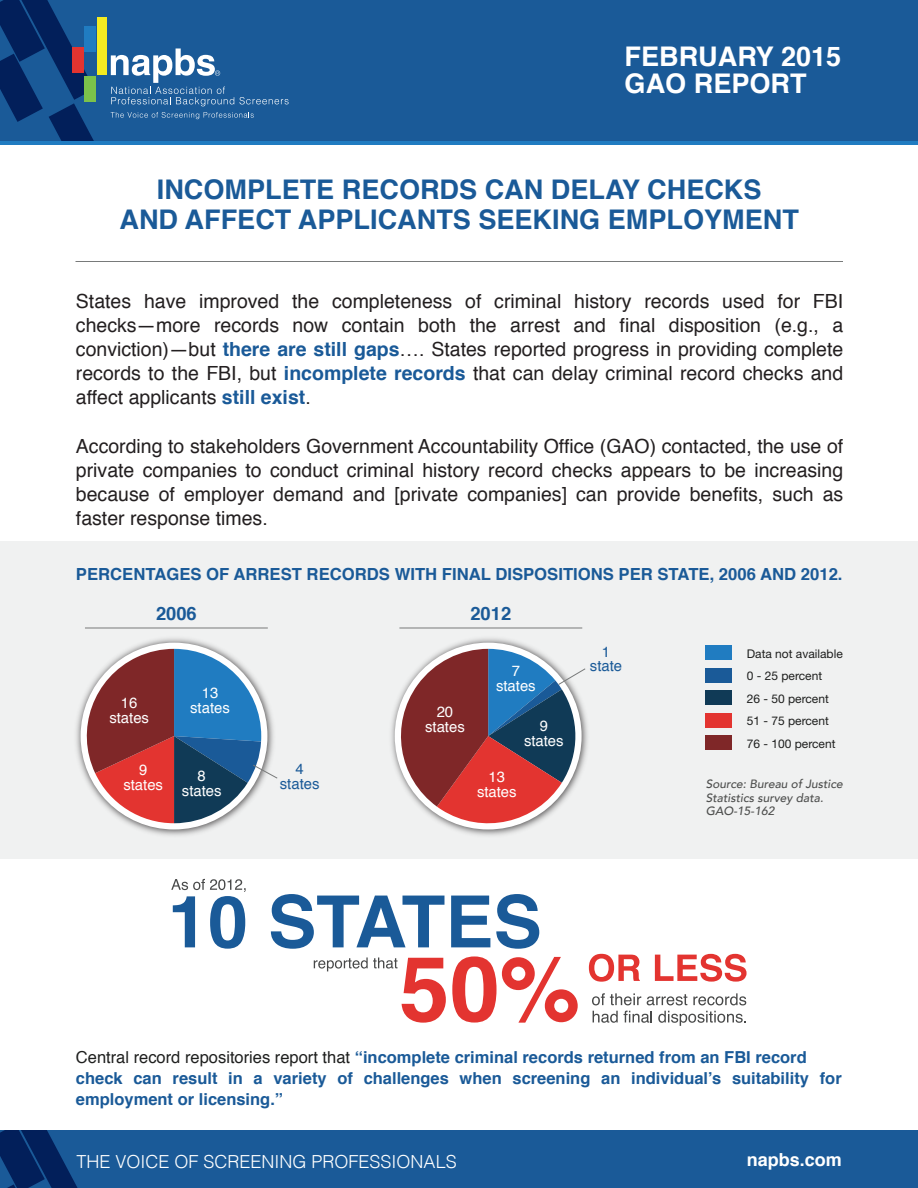
<style>
.page{position:relative;width:918px;height:1188px;background:#fff}
.page>*{position:absolute;margin:0;border:0;box-sizing:border-box;transform-origin:0 0}
.t1{font:700 27px/30px "Helvetica";color:#1a5a98;text-align:center}
.t2{font:700 27px/27px "Helvetica";color:#fff}
.t3{font:19.5px/24px "Helvetica";color:#231f20;text-align:justify}
.t4{font:700 18.3px "Helvetica";color:#1a5a98}
.t5{font:300 18px "Helvetica";color:#fff}
.t6{font:700 18px "Helvetica";color:#fff}
.t7{font:700 16.65px "Helvetica";color:#1a5a98}
.t8{font:700 16.5px/21px "Helvetica";color:#1a5a98}
.t9{font:14.85px/14.9px "Helvetica";color:#fff;text-align:center}
.t10{font:14.85px/14.9px "Helvetica";color:#1a5a98;text-align:center}
.t11{font:12px/22.5px "Helvetica Neue LT Std";color:#1e1f1e}
.t12{font:italic 500 12px/13.5px "Avenir";color:#4e4f4e}
.s1{font-weight:700;color:#1a5a98}
.s2{font-weight:400;color:#1e1f1e}
</style>
<div class="page">
<div style="left:0;top:541px;width:918px;height:317px;background:#f0f1f1"></div>
<div style="left:0;top:1131px;width:918px;height:57px;background:#1a5a98"></div>
<svg style="left:0;top:1131px;width:78px;height:57px"></svg>
<div style="left:0;top:0;width:918px;height:142px;background:#1a5a98"></div>
<svg style="left:0;top:0;width:105px;height:141px"></svg>
<hr style="left:0;top:141px;width:918px;height:4px;background:#207cc1">
<svg style="left:240px;top:97px;width:49px;height:7px"></svg>
<svg style="left:111px;top:48px;width:123px;height:58px"></svg>
<svg style="left:111px;top:112px;width:143px;height:7px"></svg>
<div style="left:97px;top:18px;width:9px;height:57px;background:#f4eb21"></div>
<div style="left:85px;top:26px;width:11px;height:25px;background:#207cc1"></div>
<div style="left:85px;top:76px;width:11px;height:25px;background:#7bc24b"></div>
<div style="left:72px;top:47px;width:12px;height:25px;background:#e33430"></div>
<hr style="left:76px;top:261px;width:767px;height:1px;background:#787a7a">
<img style="left:127px;top:638px;width:96px;height:198px">
<img style="left:445px;top:638px;width:143px;height:198px">
<div style="left:706px;top:646px;width:26px;height:14px;background:#207cc1"></div>
<div style="left:706px;top:668px;width:26px;height:14px;background:#1a5a98"></div>
<div style="left:706px;top:691px;width:26px;height:14px;background:#103a56"></div>
<div style="left:706px;top:713px;width:26px;height:15px;background:#e33430"></div>
<div style="left:706px;top:736px;width:26px;height:14px;background:#7f2728"></div>
<svg style="left:391px;top:649px;width:195px;height:186px"></svg>
<svg style="left:76px;top:649px;width:202px;height:174px"></svg>
<hr style="left:85px;top:628px;width:183px;height:1px;background:#787a7a">
<hr style="left:399px;top:628px;width:183px;height:1px;background:#787a7a">
<svg style="left:314px;top:957px;width:132px;height:66px"></svg>
<svg style="left:452px;top:956px;width:126px;height:67px"></svg>
<svg style="left:592px;top:993px;width:49px;height:12px"></svg>
<svg style="left:647px;top:994px;width:40px;height:11px"></svg>
<svg style="left:693px;top:993px;width:53px;height:12px"></svg>
<svg style="left:593px;top:1011px;width:25px;height:12px"></svg>
<svg style="left:624px;top:1011px;width:28px;height:12px"></svg>
<svg style="left:658px;top:1011px;width:88px;height:15px"></svg>
<svg style="left:589px;top:954px;width:51px;height:28px"></svg>
<svg style="left:655px;top:954px;width:92px;height:28px"></svg>
<svg style="left:171px;top:879px;width:75px;height:70px"></svg>
<svg style="left:271px;top:894px;width:173px;height:55px"></svg>
<svg style="left:451px;top:896px;width:39px;height:51px"></svg>
<svg style="left:496px;top:894px;width:43px;height:55px"></svg>
<h1 class="t2" style="left:625px;top:43px;width:218px">FEBRUARY 2015<br>GAO REPORT</h1>
<h1 class="t1" style="left:119px;top:174px;width:681px">INCOMPLETE RECORDS CAN DELAY CHECKS<br>AND AFFECT APPLICANTS SEEKING EMPLOYMENT</h1>
<p class="t3" style="left:76px;top:290px;width:769px">States have improved the completeness of criminal history records used for FBI checks—more records now contain both the arrest and final disposition (e.g., a conviction)—but <span class="s1">there are still gaps</span>…. States reported progress in providing complete records to the FBI, but <span class="s1">incomplete records</span> that can delay criminal record checks and affect applicants <span class="s1">still exist</span>.</p>
<p class="t3" style="left:76px;top:434px;width:769px">According to stakeholders Government Accountability Office (GAO) contacted, the use of private companies to conduct criminal history record checks appears to be increasing because of employer demand and [private companies] can provide benefits, such as faster response times.</p>
<p class="t7" style="left:76px;top:561px;width:768px">PERCENTAGES OF ARREST RECORDS WITH FINAL DISPOSITIONS PER STATE, 2006 AND 2012.</p>
<p class="t4" style="left:156px;top:598px;width:42px">2006</p>
<p class="t4" style="left:470px;top:598px;width:42px">2012</p>
<p class="t9" style="left:109px;top:696px;width:41px">16 states</p>
<p class="t9" style="left:190px;top:686px;width:41px">13 states</p>
<p class="t9" style="left:123px;top:763px;width:41px">9 states</p>
<p class="t9" style="left:182px;top:769px;width:41px">8 states</p>
<p class="t10" style="left:280px;top:762px;width:41px">4 states</p>
<p class="t9" style="left:425px;top:705px;width:41px">20 states</p>
<p class="t9" style="left:496px;top:663px;width:41px">7 states</p>
<p class="t9" style="left:524px;top:719px;width:41px">9 states</p>
<p class="t9" style="left:477px;top:770px;width:41px">13 states</p>
<p class="t10" style="left:590px;top:644px;width:34px">1 state</p>
<p class="t11" style="left:747px;top:642px;width:98px">Data not available</p>
<p class="t11" style="left:747px;top:665px;width:90px">0 - 25 percent<br>26 - 50 percent<br>51 - 75 percent<br>76 - 100 percent</p>
<p class="t12" style="left:706px;top:778px;width:139px">Source: Bureau of Justice<br>Statistics survey data.<br>GAO-15-162</p>
<p class="t8" style="left:76px;top:1047px;width:767px"><span class="s2">Central record repositories report that</span> “incomplete criminal records returned from an FBI record check can result in a variety of challenges when screening an individual’s suitability for employment or licensing.”</p>
<p class="t5" style="left:77px;top:1146px;width:382px">THE VOICE OF SCREENING PROFESSIONALS</p>
<p class="t6" style="left:747px;top:1146px;width:97px">napbs.com</p>
</div>
